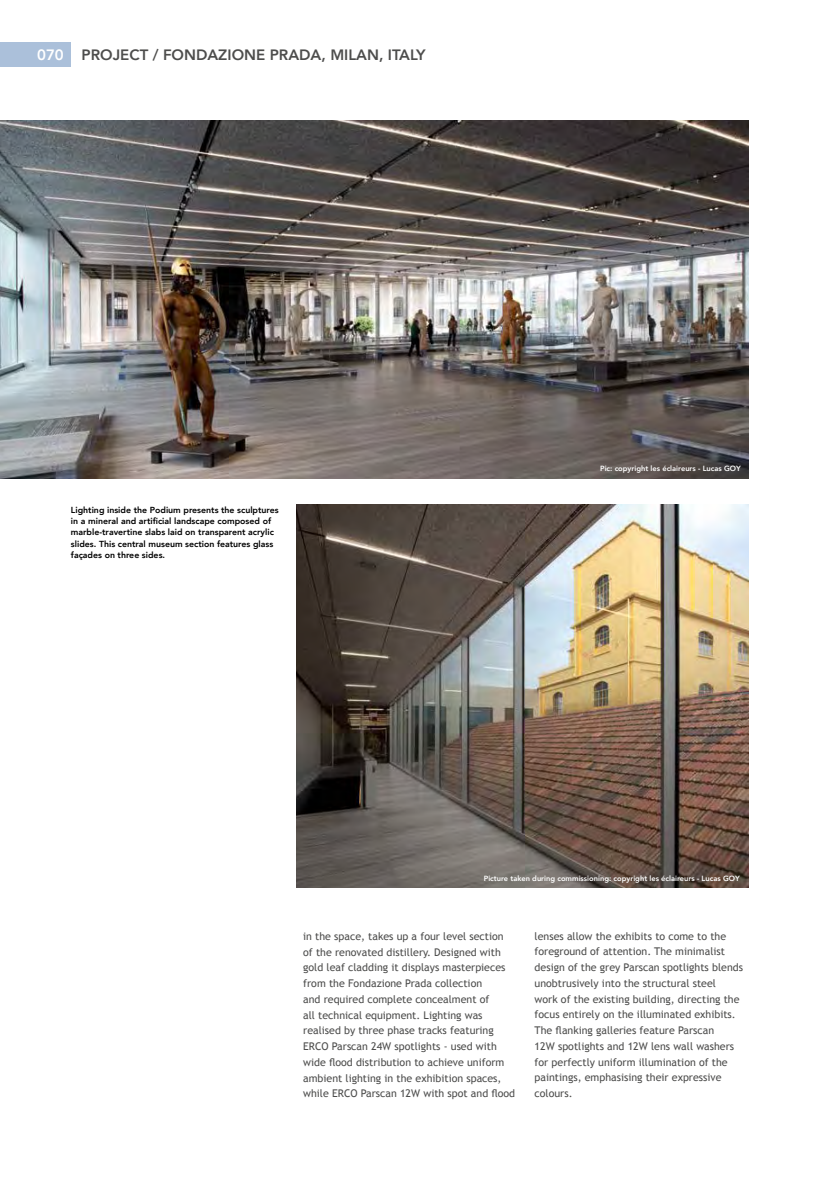
<style>
.page{position:relative;width:837px;height:1180px;background:#fff}
.page>*{position:absolute;margin:0;border:0;box-sizing:border-box;transform-origin:0 0}
.t1{font:800 15px "Avenir";color:#4d4d4c}
.t2{font:10.62px/15.8px "Trebuchet MS";color:#4d4d4c}
.t3{font:800 8.75px/11.2px "Avenir";color:#000}
.t4{font:800 7.5px "Avenir";color:#fff}
.s1{color:#fff}
</style>
<div class="page">
<img style="left:0;top:120px;width:748px;height:358px">
<div style="left:0;top:43px;width:71px;height:24px;background:#abc0da"></div>
<img style="left:296px;top:505px;width:452px;height:383px">
<h1 class="t1" style="left:37px;top:41px;width:390px"><span class="s1">070</span> PROJECT / FONDAZIONE PRADA, MILAN, ITALY</h1>
<p class="t3" style="left:71px;top:504px;width:209px">Lighting inside the Podium presents the sculptures in a mineral and artificial landscape composed of marble-travertine slabs laid on transparent acrylic slides. This central museum section features glass façades on three sides.</p>
<p class="t4" style="left:600px;top:462px;width:142px">Pic: copyright les éclaireurs - Lucas GOY</p>
<p class="t4" style="left:483px;top:871px;width:257px">Picture taken during commissioning: copyright les éclaireurs - Lucas GOY</p>
<p class="t2" style="left:303px;top:928px;width:213px">in the space, takes up a four level section of the renovated distillery. Designed with gold leaf cladding it displays masterpieces from the Fondazione Prada collection<br>and required complete concealment of<br>all technical equipment. Lighting was realised by three phase tracks featuring ERCO Parscan 24W spotlights - used with wide flood distribution to achieve uniform ambient lighting in the exhibition spaces, while ERCO Parscan 12W with spot and flood</p>
<p class="t2" style="left:534px;top:928px;width:210px">lenses allow the exhibits to come to the foreground of attention. The minimalist design of the grey Parscan spotlights blends unobtrusively into the structural steel<br>work of the existing building, directing the focus entirely on the illuminated exhibits.<br>The flanking galleries feature Parscan<br>12W spotlights and 12W lens wall washers for perfectly uniform illumination of the paintings, emphasising their expressive colours.</p>
</div>
